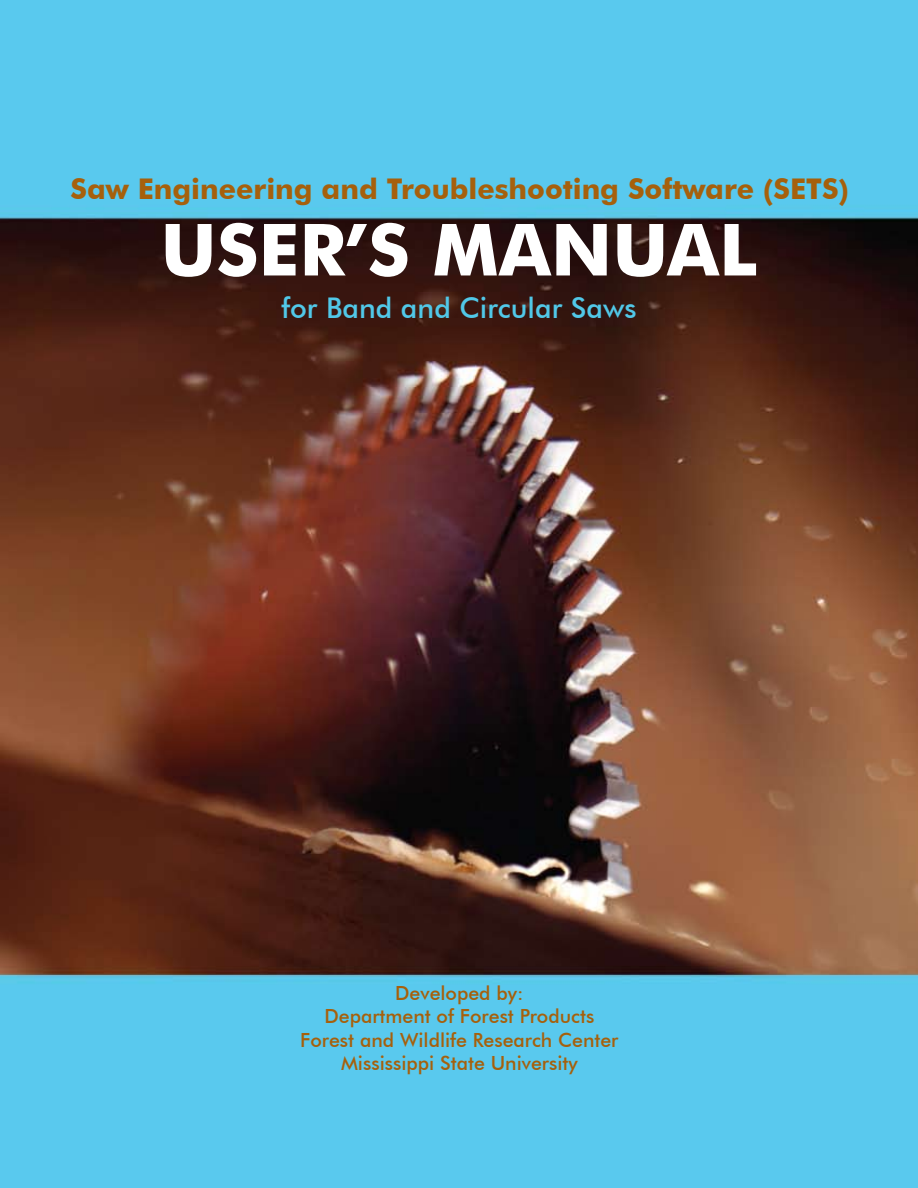
<style>
.page{position:relative;width:918px;height:1188px;background:#fff}
.page>*{position:absolute;margin:0;border:0;box-sizing:border-box;transform-origin:0 0}
.t1{font:700 72px "Futura BT";color:#fff}
.t2{font:700 28.5px "Futura BT";color:#a6600c}
.t3{font:500 28.5px "Futura BT";color:#51c8e8}
.t4{font:500 19.5px/23.4px "Futura BT";color:#a6600c;text-align:center}
</style>
<div class="page">
<img style="left:0;top:0;width:918px;height:1188px">
<h2 class="t2" style="left:71px;top:171px;width:780px">Saw Engineering and Troubleshooting Software (SETS)</h2>
<h1 class="t1" style="left:161px;top:206px;width:598px">USER’S MANUAL</h1>
<h2 class="t3" style="left:281px;top:290px;width:357px">for Band and Circular Saws</h2>
<p class="t4" style="left:300px;top:981px;width:320px">Developed by:<br>Department of Forest Products<br>Forest and Wildlife Research Center<br>Mississippi State University</p>
</div>
